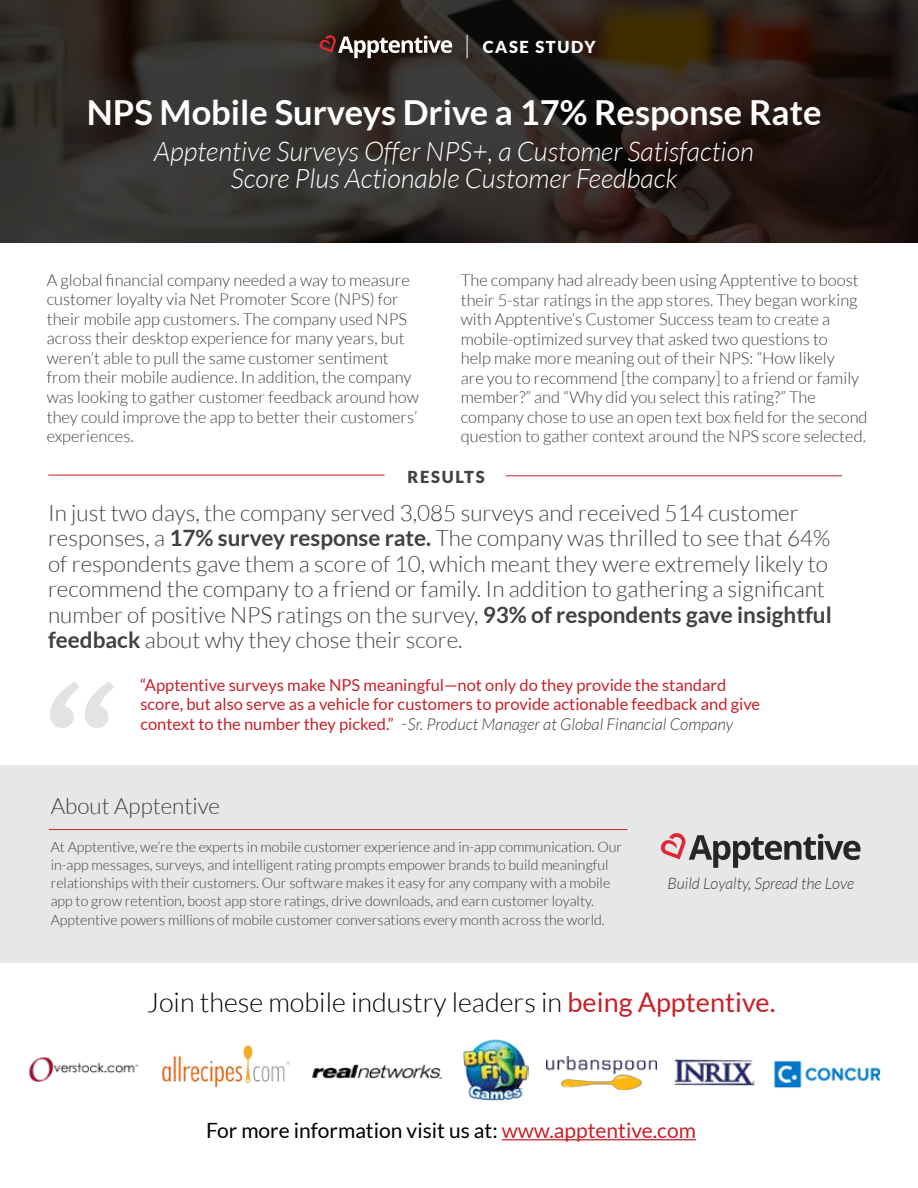
<style>
.page{position:relative;width:918px;height:1188px;background:#fff}
.page>*{position:absolute;margin:0;border:0;box-sizing:border-box;transform-origin:0 0}
.t1{font:700 150px "Archer";color:#e2e3e4}
.t2{font:700 34.5px "Lato";color:#fff}
.t3{font:italic 300 27px/27px "Lato";color:#fff;text-align:center}
.t4{font:300 27px "Lato";color:#000}
.t5{font:300 22.5px/25.5px "Lato";color:#414042}
.t6{font:21px "Lato";color:#000}
.t7{font:300 16.5px/19.5px "Lato";color:#414042}
.t8{font:16.5px/19.8px "Lato";color:#c7212a}
.t9{font:900 16.5px "Lato";letter-spacing:.1em;color:#fff}
.t10{font:900 16.5px "Lato";letter-spacing:.1em;color:#414042}
.t11{font:italic 300 15.9px "Lato";color:#414042}
.t12{font:300 14.25px/18px "Lato";color:#414042}
.s1{font-weight:700}
.s2{font-weight:300;font-size:19.5px;color:#414042}
.s3{font-weight:300;font-style:italic;color:#414042}
.s4{font-weight:400;color:#c7212a}
.s5{color:#c7212a}
</style>
<div class="page">
<img style="left:0;top:0;width:918px;height:243px">
<div style="left:0;top:765px;width:918px;height:198px;background:#e6e7e8"></div>
<svg style="left:661px;top:833px;width:199px;height:35px"></svg>
<hr style="left:49px;top:829px;width:578px;height:1px;background:#c7212a">
<img style="left:161px;top:1045px;width:129px;height:43px">
<img style="left:463px;top:1039px;width:65px;height:62px">
<img style="left:774px;top:1060px;width:107px;height:28px">
<img style="left:674px;top:1059px;width:81px;height:27px">
<img style="left:29px;top:1057px;width:109px;height:25px">
<img style="left:312px;top:1064px;width:129px;height:15px">
<img style="left:547px;top:1056px;width:109px;height:34px">
<hr style="left:506px;top:476px;width:336px;height:1px;background:#c7212a">
<hr style="left:48px;top:475px;width:337px;height:1px;background:#c7212a">
<svg style="left:319px;top:35px;width:133px;height:23px"></svg>
<svg style="left:467px;top:35px;width:1px;height:23px"></svg>
<hr style="left:502px;top:1139px;width:194px;height:1px;background:#c7212a">
<p class="t9" style="left:483px;top:37px;width:114px">CASE STUDY</p>
<h2 class="t2" style="left:87px;top:93px;width:736px">NPS Mobile Surveys Drive a 17% Response Rate</h2>
<h3 class="t3" style="left:154px;top:139px;width:601px">Apptentive Surveys Offer NPS+, a Customer Satisfaction<br>Score Plus Actionable Customer Feedback</h3>
<p class="t7" style="left:47px;top:270px;width:374px">A global financial company needed a way to measure customer loyalty via Net Promoter Score (NPS) for their mobile app customers. The company used NPS across their desktop experience for many years, but weren’t able to pull the same customer sentiment from their mobile audience. In addition, the company was looking to gather customer feedback around how they could improve the app to better their customers’ experiences.</p>
<p class="t7" style="left:461px;top:271px;width:408px">The company had already been using Apptentive to boost their 5-star ratings in the app stores. They began working with Apptentive’s Customer Success team to create a mobile-optimized survey that asked two questions to<br>help make more meaning out of their NPS: “How likely<br>are you to recommend [the company] to a friend or family member?” and “Why did you select this rating?” The company chose to use an open text box field for the second question to gather context around the NPS score selected.</p>
<p class="t10" style="left:408px;top:467px;width:79px">RESULTS</p>
<p class="t5" style="left:48px;top:500px;width:785px">In just two days, the company served 3,085 surveys and received 514 customer responses, a <span class="s1">17% survey response rate.</span> The company was thrilled to see that 64% of respondents gave them a score of 10, which meant they were extremely likely to recommend the company to a friend or family. In addition to gathering a significant number of positive NPS ratings on the survey, <span class="s1">93% of respondents gave insightful feedback</span> about why they chose their score.</p>
<h1 class="t1" style="left:45px;top:614px;width:73px">“</h1>
<p class="t8" style="left:140px;top:675px;width:621px">“Apptentive surveys make NPS meaningful—not only do they provide the standard score, but also serve as a vehicle for customers to provide actionable feedback and give context to the number they picked.” <span class="s2">-</span><span class="s3">Sr. Product Manager at Global Financial Company</span></p>
<h3 class="t5" style="left:51px;top:794px;width:171px">About Apptentive</h3>
<p class="t12" style="left:51px;top:838px;width:573px">At Apptentive, we’re the experts in mobile customer experience and in-app communication. Our in-app messages, surveys, and intelligent rating prompts empower brands to build meaningful relationships with their customers. Our software makes it easy for any company with a mobile app to grow retention, boost app store ratings, drive downloads, and earn customer loyalty.</p>
<p class="t12" style="left:51px;top:911px;width:555px">Apptentive powers millions of mobile customer conversations every month across the world.</p>
<p class="t11" style="left:667px;top:875px;width:188px">Build Loyalty, Spread the Love</p>
<h3 class="t4" style="left:147px;top:988px;width:630px">Join these mobile industry leaders in <span class="s4">being Apptentive.</span></h3>
<p class="t6" style="left:206px;top:1119px;width:491px">For more information visit us at: <span class="s5">www.apptentive.com</span></p>
</div>
